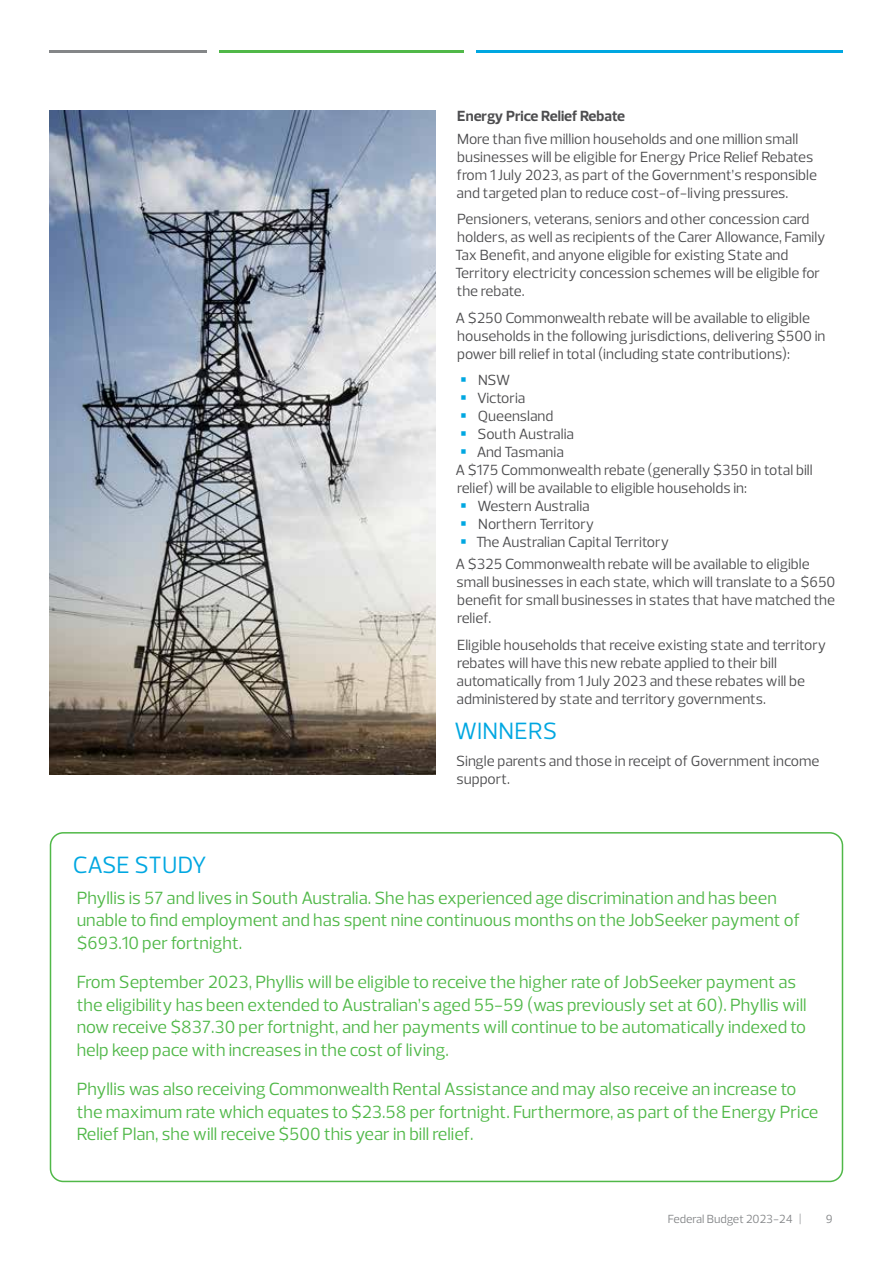
<style>
.page{position:relative;width:893px;height:1263px;background:#fff}
.page>*{position:absolute;margin:0;border:0;box-sizing:border-box;transform-origin:0 0}
.t1{font:24px "Prelo";letter-spacing:-.005em;color:#00a7e1}
.t2{font:24px "Prelo";letter-spacing:.015em;color:#00a7e1}
.t3{font:18px/22.5px "Prelo";color:#50b848}
.t4{font:15px/18px "Prelo";color:#4d4d4f}
.t5{font:700 15px "Prelo";color:#4d4d4f}
.t6{font:12px "Prelo";color:#848688}
</style>
<div class="page">
<hr style="left:476px;top:50px;width:367px;height:2px;background:#00a7e1">
<hr style="left:219px;top:50px;width:244px;height:2px;background:#50b848">
<hr style="left:49px;top:50px;width:157px;height:2px;background:#848688">
<div style="left:50px;top:832px;width:793px;height:350px;border:2px solid #50b848;border-radius:13px"></div>
<img style="left:50px;top:110px;width:386px;height:665px">
<p class="t5" style="left:457px;top:107px;width:169px">Energy Price Relief Rebate</p>
<p class="t4" style="left:457px;top:130px;width:362px">More than five million households and one million small businesses will be eligible for Energy Price Relief Rebates from 1 July 2023, as part of the Government’s responsible and targeted plan to reduce cost-of-living pressures.</p>
<p class="t4" style="left:455px;top:210px;width:372px">Pensioners, veterans, seniors and other concession card holders, as well as recipients of the Carer Allowance, Family Tax Benefit, and anyone eligible for existing State and Territory electricity concession schemes will be eligible for the rebate.</p>
<p class="t4" style="left:456px;top:309px;width:372px">A $250 Commonwealth rebate will be available to eligible households in the following jurisdictions, delivering $500 in power bill relief in total (including state contributions):</p>
<p class="t4" style="left:478px;top:371px;width:33px">NSW</p>
<p class="t4" style="left:477px;top:389px;width:50px">Victoria</p>
<p class="t4" style="left:478px;top:407px;width:77px">Queensland</p>
<p class="t4" style="left:477px;top:425px;width:98px">South Australia</p>
<p class="t4" style="left:477px;top:443px;width:89px">And Tasmania</p>
<p class="t4" style="left:455px;top:461px;width:359px">A $175 Commonwealth rebate (generally $350 in total bill</p>
<p class="t4" style="left:457px;top:479px;width:291px">relief) will be available to eligible households in:</p>
<p class="t4" style="left:477px;top:497px;width:114px">Western Australia</p>
<p class="t4" style="left:478px;top:515px;width:118px">Northern Territory</p>
<p class="t4" style="left:476px;top:533px;width:194px">The Australian Capital Territory</p>
<p class="t4" style="left:455px;top:555px;width:381px">A $325 Commonwealth rebate will be available to eligible small businesses in each state, which will translate to a $650 benefit for small businesses in states that have matched the relief.</p>
<p class="t4" style="left:457px;top:636px;width:371px">Eligible households that receive existing state and territory rebates will have this new rebate applied to their bill automatically from 1 July 2023 and these rebates will be administered by state and territory governments.</p>
<h1 class="t2" style="left:455px;top:716px;width:104px">WINNERS</h1>
<p class="t4" style="left:456px;top:752px;width:365px">Single parents and those in receipt of Government income support.</p>
<h1 class="t1" style="left:73px;top:850px;width:136px">CASE STUDY</h1>
<p class="t3" style="left:77px;top:887px;width:725px">Phyllis is 57 and lives in South Australia. She has experienced age discrimination and has been unable to find employment and has spent nine continuous months on the JobSeeker payment of $693.10 per fortnight.</p>
<p class="t3" style="left:77px;top:971px;width:731px">From September 2023, Phyllis will be eligible to receive the higher rate of JobSeeker payment as the eligibility has been extended to Australian’s aged 55-59 (was previously set at 60). Phyllis will now receive $837.30 per fortnight, and her payments will continue to be automatically indexed to help keep pace with increases in the cost of living.</p>
<p class="t3" style="left:77px;top:1078px;width:743px">Phyllis was also receiving Commonwealth Rental Assistance and may also receive an increase to the maximum rate which equates to $23.58 per fortnight. Furthermore, as part of the Energy Price<br>Relief Plan, she will receive $500 this year in bill relief.</p>
<p class="t6" style="left:668px;top:1211px;width:135px">Federal Budget 2023-24 |</p>
<p class="t6" style="left:826px;top:1211px;width:8px">9</p>
</div>
